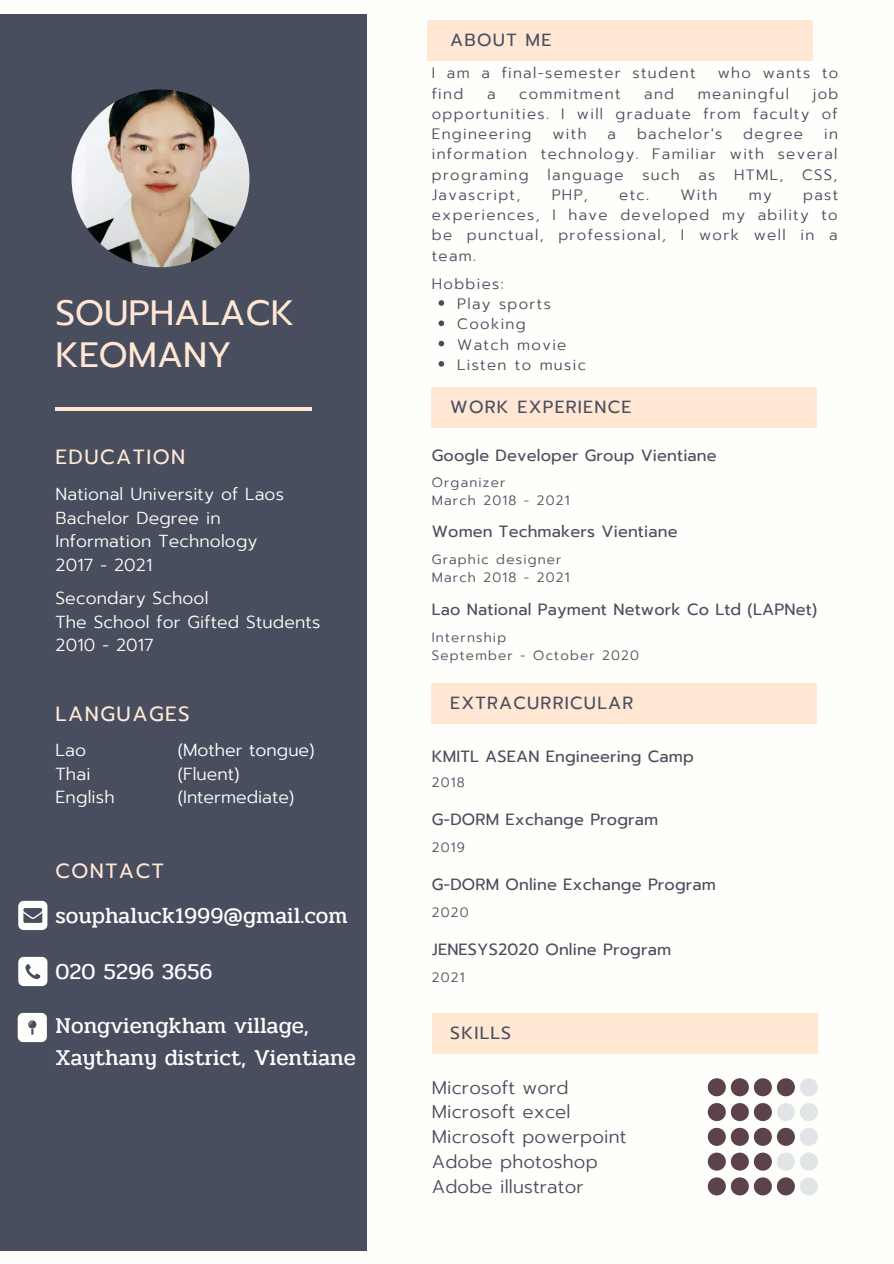
<style>
.page{position:relative;width:894px;height:1264px;background:#fff}
.page>*{position:absolute;margin:0;border:0;box-sizing:border-box;transform-origin:0 0}
.t1{font:35.1px/41.5px "Prompt";color:#ffe7d4}
.t2{font:22.5px/31.5px "Pridi";color:#fff}
.t3{font:20.55px "Prompt";letter-spacing:.07em;color:#ffe7d4}
.t4{font:300 18.3px "Prompt";letter-spacing:.01em;color:#494e5f}
.t5{font:17.55px "Prompt";letter-spacing:.07em;color:#494e5f}
.t6{font:300 17.4px "Prompt";letter-spacing:.01em;color:#fefefa}
.t7{font:300 17.4px "Prompt";color:#fff}
.t8{font:16.2px "Prompt";letter-spacing:.01em;color:#494e5f}
.t9{font:300 15px/20.2px "Prompt";letter-spacing:.09em;color:#494e5f;text-align:justify}
.t10{font:300 13.5px "Prompt";letter-spacing:.09em;color:#494e5f}
</style>
<div class="page">
<div style="left:0;top:0;width:893px;height:1263px;background:#fefefa"></div>
<div style="left:0;top:14px;width:367px;height:1236px;background:#494e5f"></div>
<div style="left:427px;top:21px;width:385px;height:40px;background:#ffe7d4"></div>
<hr style="left:55px;top:407px;width:257px;height:4px;background:#ffe7d4">
<div style="left:431px;top:387px;width:386px;height:41px;background:#ffe7d4"></div>
<div style="left:431px;top:1012px;width:386px;height:41px;background:#ffe7d4"></div>
<img style="left:71px;top:89px;width:178px;height:178px;border-radius:50%">
<svg style="left:707px;top:1078px;width:110px;height:18px"></svg>
<svg style="left:707px;top:1103px;width:110px;height:18px"></svg>
<svg style="left:707px;top:1127px;width:110px;height:18px"></svg>
<svg style="left:707px;top:1152px;width:110px;height:18px"></svg>
<svg style="left:707px;top:1177px;width:110px;height:18px"></svg>
<div style="left:431px;top:683px;width:386px;height:40px;background:#ffe7d4"></div>
<svg style="left:18px;top:1012px;width:29px;height:30px"></svg>
<svg style="left:18px;top:956px;width:30px;height:30px"></svg>
<svg style="left:18px;top:900px;width:30px;height:30px"></svg>
<svg style="left:438px;top:300px;width:6px;height:6px"></svg>
<svg style="left:438px;top:320px;width:6px;height:6px"></svg>
<svg style="left:438px;top:341px;width:6px;height:5px"></svg>
<svg style="left:438px;top:361px;width:6px;height:5px"></svg>
<p class="t1" style="left:55px;top:293px;width:240px">SOUPHALACK<br>KEOMANY</p>
<p class="t3" style="left:55px;top:442px;width:131px">EDUCATION</p>
<p class="t6" style="left:55px;top:481px;width:230px">National University of Laos</p>
<p class="t6" style="left:55px;top:504px;width:166px">Bachelor Degree in</p>
<p class="t6" style="left:55px;top:528px;width:203px">Information Technology</p>
<p class="t6" style="left:55px;top:552px;width:98px">2017 - 2021</p>
<p class="t6" style="left:55px;top:585px;width:154px">Secondary School</p>
<p class="t6" style="left:55px;top:608px;width:266px">The School for Gifted Students</p>
<p class="t6" style="left:55px;top:632px;width:100px">2010 - 2017</p>
<p class="t3" style="left:55px;top:699px;width:136px">LANGUAGES</p>
<p class="t6" style="left:55px;top:737px;width:32px">Lao</p>
<p class="t6" style="left:55px;top:760px;width:36px">Thai</p>
<p class="t6" style="left:55px;top:784px;width:61px">English</p>
<p class="t7" style="left:178px;top:737px;width:138px">(Mother tongue)</p>
<p class="t7" style="left:178px;top:760px;width:63px">(Fluent)</p>
<p class="t7" style="left:178px;top:784px;width:118px">(Intermediate)</p>
<p class="t3" style="left:55px;top:855px;width:110px">CONTACT</p>
<p class="t2" style="left:55px;top:900px;width:294px">souphaluck1999@gmail.com</p>
<p class="t2" style="left:55px;top:955px;width:158px">020 5296 3656</p>
<p class="t2" style="left:55px;top:1010px;width:302px">Nongviengkham village,<br>Xaythany district, Vientiane</p>
<p class="t5" style="left:450px;top:27px;width:102px">ABOUT ME</p>
<p class="t9" style="left:431px;top:63px;width:265px">I am a final-semester student</p>
<p class="t9" style="left:717px;top:63px;width:122px">who wants to</p>
<p class="t9" style="left:431px;top:83px;width:33px">find</p>
<p class="t9" style="left:487px;top:83px;width:10px">a</p>
<p class="t9" style="left:519px;top:83px;width:103px">commitment</p>
<p class="t9" style="left:644px;top:83px;width:31px">and</p>
<p class="t9" style="left:697px;top:83px;width:93px">meaningful</p>
<p class="t9" style="left:431px;top:83px;width:408px;text-indent:381px">job opportunities. I will graduate from faculty of Engineering</p>
<p class="t9" style="left:552px;top:124px;width:36px">with</p>
<p class="t9" style="left:607px;top:124px;width:10px">a</p>
<p class="t9" style="left:637px;top:124px;width:87px">bachelor's</p>
<p class="t9" style="left:743px;top:124px;width:61px">degree</p>
<p class="t9" style="left:431px;top:124px;width:407px;text-indent:392px">in information technology. Familiar with several programing</p>
<p class="t9" style="left:547px;top:164px;width:78px">language</p>
<p class="t9" style="left:642px;top:164px;width:39px">such</p>
<p class="t9" style="left:698px;top:164px;width:18px">as</p>
<p class="t9" style="left:734px;top:164px;width:51px">HTML,</p>
<p class="t9" style="left:801px;top:164px;width:37px">CSS,</p>
<p class="t9" style="left:431px;top:185px;width:90px">Javascript,</p>
<p class="t9" style="left:551px;top:185px;width:38px">PHP,</p>
<p class="t9" style="left:619px;top:185px;width:31px">etc.</p>
<p class="t9" style="left:680px;top:185px;width:39px">With</p>
<p class="t9" style="left:748px;top:185px;width:24px">my</p>
<p class="t9" style="left:431px;top:185px;width:408px;text-indent:371px">past experiences, I have developed my ability to be punctual, professional, I work well in a team.</p>
<p class="t9" style="left:431px;top:274px;width:73px">Hobbies:</p>
<p class="t9" style="left:457px;top:294px;width:95px">Play sports</p>
<p class="t9" style="left:457px;top:314px;width:70px">Cooking</p>
<p class="t9" style="left:457px;top:334px;width:111px">Watch movie</p>
<p class="t9" style="left:457px;top:355px;width:130px">Listen to music</p>
<p class="t5" style="left:450px;top:394px;width:182px">WORK EXPERIENCE</p>
<p class="t8" style="left:431px;top:443px;width:286px">Google Developer Group Vientiane</p>
<p class="t10" style="left:431px;top:472px;width:75px">Organizer</p>
<p class="t10" style="left:431px;top:490px;width:139px">March 2018 - 2021</p>
<p class="t8" style="left:431px;top:519px;width:247px">Women Techmakers Vientiane</p>
<p class="t10" style="left:431px;top:549px;width:131px">Graphic designer</p>
<p class="t10" style="left:431px;top:567px;width:139px">March 2018 - 2021</p>
<p class="t8" style="left:431px;top:597px;width:387px">Lao National Payment Network Co Ltd (LAPNet)</p>
<p class="t10" style="left:431px;top:627px;width:76px">Internship</p>
<p class="t10" style="left:431px;top:645px;width:209px">September - October 2020</p>
<p class="t5" style="left:450px;top:689px;width:184px">EXTRACURRICULAR</p>
<p class="t8" style="left:431px;top:744px;width:263px">KMITL ASEAN Engineering Camp</p>
<p class="t10" style="left:431px;top:772px;width:34px">2018</p>
<p class="t8" style="left:431px;top:807px;width:228px">G-DORM Exchange Program</p>
<p class="t10" style="left:431px;top:837px;width:35px">2019</p>
<p class="t8" style="left:431px;top:872px;width:286px">G-DORM Online Exchange Program</p>
<p class="t10" style="left:431px;top:902px;width:38px">2020</p>
<p class="t8" style="left:431px;top:937px;width:241px">JENESYS2020 Online Program</p>
<p class="t10" style="left:431px;top:966px;width:34px">2021</p>
<p class="t5" style="left:450px;top:1019px;width:62px">SKILLS</p>
<p class="t4" style="left:431px;top:1073px;width:138px">Microsoft word</p>
<p class="t4" style="left:431px;top:1098px;width:140px">Microsoft excel</p>
<p class="t4" style="left:431px;top:1123px;width:196px">Microsoft powerpoint</p>
<p class="t4" style="left:431px;top:1147px;width:167px">Adobe photoshop</p>
<p class="t4" style="left:431px;top:1172px;width:153px">Adobe illustrator</p>
</div>
